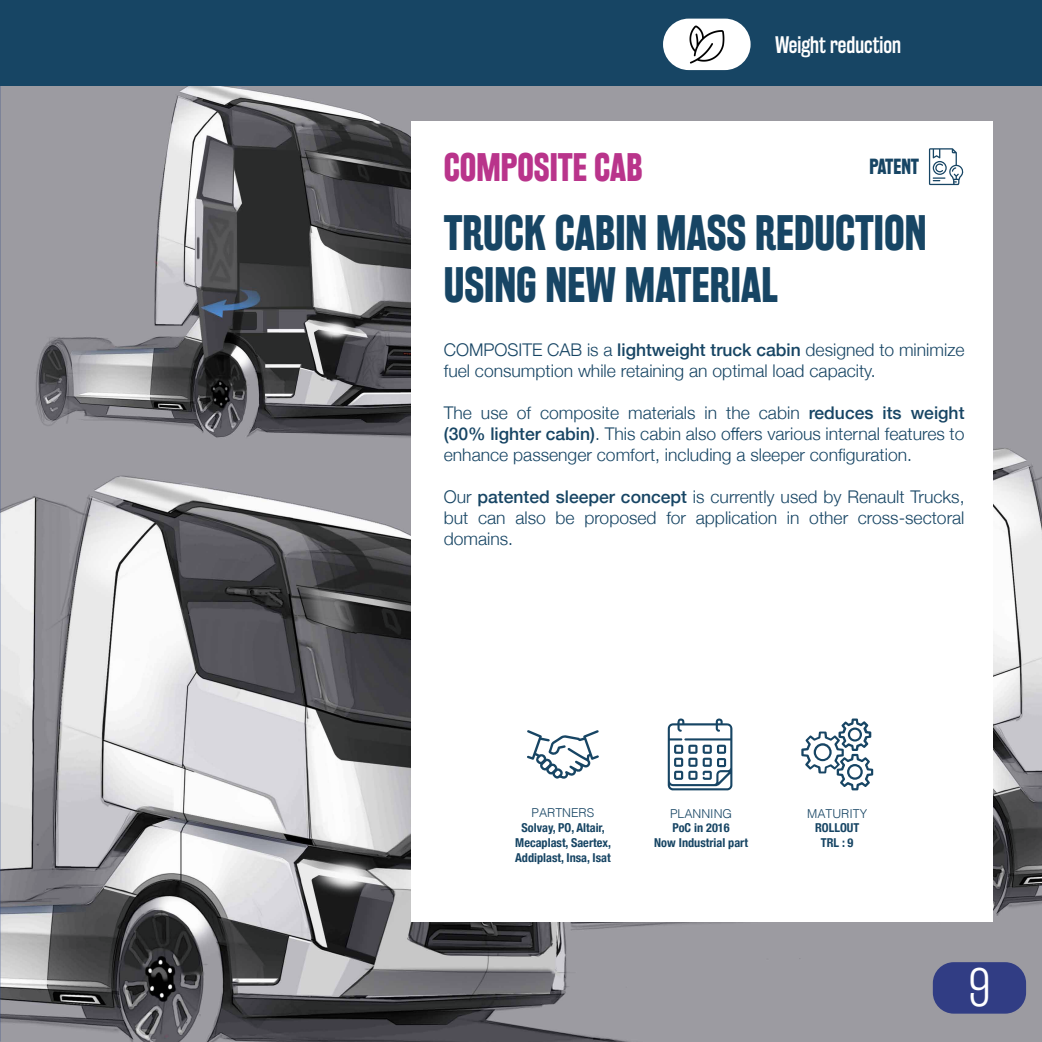
<style>
.page{position:relative;width:1042px;height:1042px;background:#fff}
.page>*{position:absolute;margin:0;border:0;box-sizing:border-box;transform-origin:0 0}
.t1{font:47.25px "Rakesly Lt";color:#fff}
.t2{font:700 43.75px/52.5px "Rakesly Rg";color:#174564}
.t3{font:700 35px "Rakesly Rg";color:#b9348b}
.t4{font:21px "Rakesly Rg";color:#fff}
.t5{font:700 19.25px "Rakesly Rg";color:#174564}
.t6{font:300 17.5px/21px "Helvetica Neue";color:#174564;text-align:justify}
.t7{font:700 condensed 12.25px/14.7px "Helvetica Neue";color:#174564;text-align:center}
.t8{font:300 12.25px "Helvetica";color:#174564}
.s1{font-weight:500}
</style>
<div class="page">
<img style="left:0;top:86px;width:1042px;height:956px">
<div style="left:0;top:0;width:1042px;height:86px;background:#174564"></div>
<div style="left:411px;top:121px;width:581px;height:800px;background:#fff"></div>
<svg style="left:527px;top:730px;width:72px;height:49px"></svg>
<svg style="left:668px;top:718px;width:64px;height:72px"></svg>
<svg style="left:801px;top:718px;width:72px;height:72px"></svg>
<div style="left:933px;top:962px;width:93px;height:51px;background:#313d84;border-radius:21px"></div>
<div style="left:663px;top:19px;width:87px;height:51px;background:#fff;border-radius:26px"></div>
<img style="left:681px;top:19px;width:51px;height:51px">
<svg style="left:929px;top:148px;width:35px;height:37px"></svg>
<p class="t4" style="left:775px;top:33px;width:127px">Weight reduction</p>
<h3 class="t3" style="left:444px;top:146px;width:200px">COMPOSITE CAB</h3>
<p class="t5" style="left:869px;top:155px;width:51px">PATENT</p>
<h2 class="t2" style="left:444px;top:206px;width:484px">TRUCK CABIN MASS REDUCTION<br>USING NEW MATERIAL</h2>
<p class="t6" style="left:444px;top:338px;width:522px">COMPOSITE CAB is a <span class="s1">lightweight truck cabin</span> designed to minimize fuel consumption while retaining an optimal load capacity.</p>
<p class="t6" style="left:444px;top:401px;width:522px">The use of composite materials in the cabin <span class="s1">reduces its weight (30% lighter cabin)</span>. This cabin also offers various internal features to enhance passenger comfort, including a sleeper configuration.</p>
<p class="t6" style="left:444px;top:485px;width:522px">Our <span class="s1">patented sleeper concept</span> is currently used by Renault Trucks, but can also be proposed for application in other cross-sectoral domains.</p>
<p class="t8" style="left:531px;top:802px;width:64px">PARTNERS</p>
<p class="t7" style="left:515px;top:819px;width:97px">Solvay, PO, Altair,<br>Mecaplast, Saertex,<br>Addiplast, Insa, Isat</p>
<p class="t8" style="left:670px;top:803px;width:63px">PLANNING</p>
<p class="t7" style="left:654px;top:820px;width:95px">PoC in 2016<br>Now Industrial part</p>
<p class="t8" style="left:807px;top:803px;width:61px">MATURITY</p>
<p class="t7" style="left:815px;top:820px;width:46px">ROLLOUT<br>TRL : 9</p>
<h1 class="t1" style="left:969px;top:959px;width:22px">9</h1>
</div>
